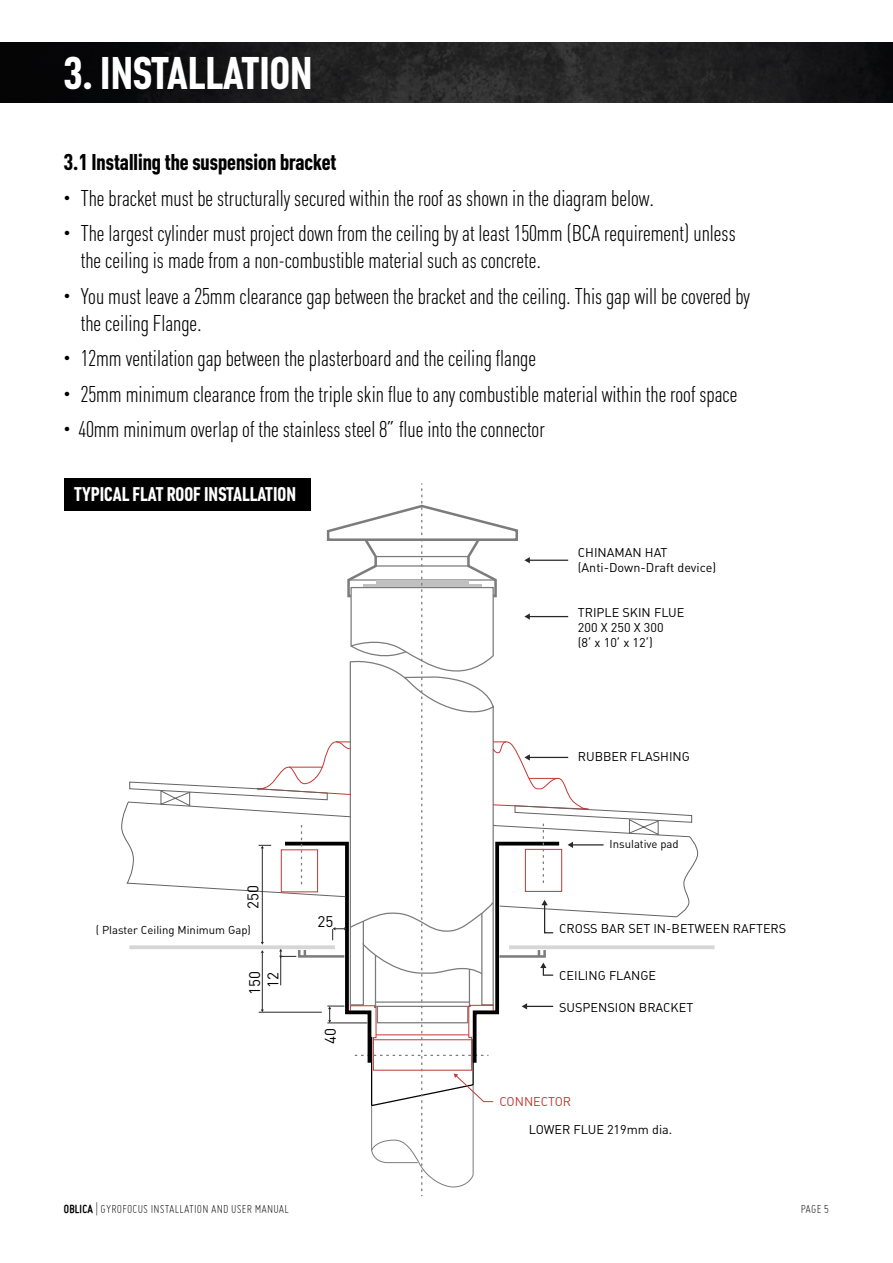
<style>
.page{position:relative;width:893px;height:1263px;background:#fff}
.page>*{position:absolute;margin:0;border:0;box-sizing:border-box;transform-origin:0 0}
.t1{font:700 45px "Plumb Condensed";color:#fff}
.t2{font:300 22.5px/27px "Plumb Condensed";color:#000}
.t3{font:700 22.5px "Plumb Condensed";color:#000}
.t4{font:700 19.5px "Plumb Condensed";color:#fff}
.t5{font:15.3px "Plumb";color:#000}
.t6{font:300 12.75px "Miso";letter-spacing:.015em;color:#000}
.t7{font:12.6px/15.1px "Plumb";color:#000}
.t8{font:12.6px "Plumb";color:#c43836}
.t9{font:11.4px "Plumb";color:#000}
.s1{font-weight:700}
</style>
<div class="page">
<img style="left:0;top:43px;width:893px;height:59px">
<svg style="left:698px;top:945px;width:17px;height:4px"></svg>
<svg style="left:121px;top:483px;width:577px;height:713px"></svg>
<div style="left:64px;top:478px;width:246px;height:32px;background:#000"></div>
<h1 class="t1" style="left:64px;top:48px;width:250px">3. INSTALLATION</h1>
<p class="t3" style="left:64px;top:150px;width:274px">3.1 Installing the suspension bracket</p>
<p class="t2" style="left:64px;top:185px;width:592px">• The bracket must be structurally secured within the roof as shown in the diagram below.</p>
<p class="t2" style="left:81px;top:220px;width:656px;text-indent:-17px">• The largest cylinder must project down from the ceiling by at least 150mm (BCA requirement) unless the ceiling is made from a non-combustible material such as concrete.</p>
<p class="t2" style="left:81px;top:283px;width:671px;text-indent:-17px">• You must leave a 25mm clearance gap between the bracket and the ceiling. This gap will be covered by the ceiling Flange.</p>
<p class="t2" style="left:64px;top:345px;width:474px">• 12mm ventilation gap between the plasterboard and the ceiling flange</p>
<p class="t2" style="left:64px;top:381px;width:675px">• 25mm minimum clearance from the triple skin flue to any combustible material within the roof space</p>
<p class="t2" style="left:64px;top:416px;width:483px">• 40mm minimum overlap of the stainless steel 8” flue into the connector</p>
<p class="t4" style="left:74px;top:483px;width:223px">TYPICAL FLAT ROOF INSTALLATION</p>
<p class="t5" style="left:244px;top:909px;width:25px;rotate:-90deg">250</p>
<p class="t9" style="left:96px;top:923px;width:157px">( Plaster Ceiling Minimum Gap)</p>
<p class="t5" style="left:246px;top:994px;width:25px;rotate:-90deg">150</p>
<p class="t5" style="left:264px;top:987px;width:17px;rotate:-90deg">12</p>
<p class="t5" style="left:318px;top:913px;width:17px">25</p>
<p class="t5" style="left:322px;top:1044px;width:17px;rotate:-90deg">40</p>
<p class="t7" style="left:578px;top:544px;width:140px">CHINAMAN HAT (Anti-Down-Draft device)</p>
<p class="t7" style="left:578px;top:605px;width:108px">TRIPLE SKIN FLUE<br>200 X 250 X 300<br>(8’ x 10’ x 12’)</p>
<p class="t7" style="left:578px;top:749px;width:114px">RUBBER FLASHING</p>
<p class="t9" style="left:609px;top:837px;width:71px">Insulative pad</p>
<p class="t7" style="left:559px;top:921px;width:229px">CROSS BAR SET IN-BETWEEN RAFTERS</p>
<p class="t7" style="left:559px;top:968px;width:99px">CEILING FLANGE</p>
<p class="t7" style="left:559px;top:1000px;width:136px">SUSPENSION BRACKET</p>
<p class="t8" style="left:499px;top:1094px;width:73px">CONNECTOR</p>
<p class="t7" style="left:529px;top:1122px;width:145px">LOWER FLUE 219mm dia.</p>
<p class="t6" style="left:64px;top:1202px;width:227px"><span class="s1">OBLICA</span> | GYROFOCUS INSTALLATION AND USER MANUAL</p>
<p class="t6" style="left:801px;top:1201px;width:30px">PAGE 5</p>
</div>
